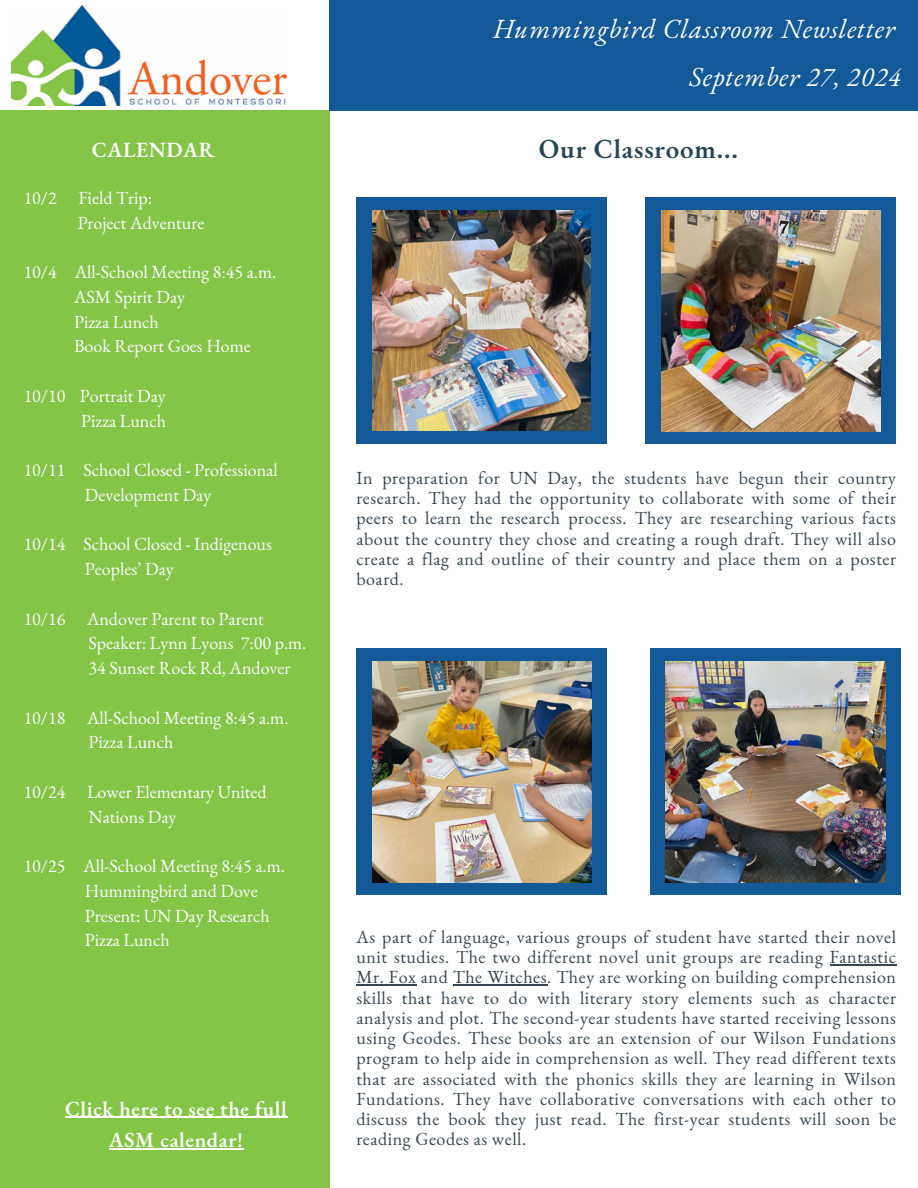
<style>
.page{position:relative;width:918px;height:1188px;background:#fff}
.page>*{position:absolute;margin:0;border:0;box-sizing:border-box;transform-origin:0 0}
.t1{font:italic 27px/48.3px "EB Garamond";letter-spacing:.03em;color:#fff;text-align:right}
.t2{font:600 27px "EB Garamond";letter-spacing:.03em;color:#264653}
.t3{font:600 21.15px "EB Garamond";letter-spacing:.03em;color:#fff}
.t4{font:600 21px/31.5px "EB Garamond";letter-spacing:.03em;color:#fff;text-align:center}
.t5{font:18px/20.2px "EB Garamond";letter-spacing:.03em;color:#36454f;text-align:justify}
.t6{font:18px "EB Garamond";color:#fff}
</style>
<div class="page">
<div style="left:0;top:111px;width:330px;height:1077px;background:#84c447"></div>
<img style="left:12px;top:5px;width:274px;height:100px">
<div style="left:330px;top:0;width:588px;height:111px;background:#135998"></div>
<div style="left:356px;top:198px;width:251px;height:246px;background:#135998"></div>
<img style="left:372px;top:210px;width:219px;height:221px">
<div style="left:645px;top:198px;width:251px;height:246px;background:#135998"></div>
<img style="left:661px;top:210px;width:220px;height:222px">
<div style="left:356px;top:649px;width:251px;height:246px;background:#135998"></div>
<div style="left:650px;top:649px;width:251px;height:246px;background:#135998"></div>
<img style="left:372px;top:661px;width:220px;height:222px">
<img style="left:666px;top:661px;width:219px;height:222px">
<hr style="left:65px;top:1117px;width:223px;height:1px;background:#fff">
<hr style="left:109px;top:1148px;width:135px;height:1px;background:#fff">
<hr style="left:830px;top:964px;width:67px;height:1px;background:#36454f">
<hr style="left:356px;top:984px;width:60px;height:2px;background:#36454f">
<hr style="left:453px;top:984px;width:94px;height:2px;background:#36454f">
<p class="t1" style="left:493px;top:4px;width:409px">Hummingbird Classroom Newsletter<br>September 27, 2024</p>
<h2 class="t3" style="left:92px;top:135px;width:124px">CALENDAR</h2>
<h3 class="t2" style="left:539px;top:131px;width:201px">Our Classroom...</h3>
<p class="t6" style="left:24px;top:186px;width:130px">10/2 Field Trip:</p>
<p class="t6" style="left:78px;top:211px;width:128px">Project Adventure</p>
<p class="t6" style="left:24px;top:260px;width:254px">10/4 All-School Meeting 8:45 a.m.</p>
<p class="t6" style="left:74px;top:285px;width:113px">ASM Spirit Day</p>
<p class="t6" style="left:74px;top:310px;width:86px">Pizza Lunch</p>
<p class="t6" style="left:74px;top:334px;width:178px">Book Report Goes Home</p>
<p class="t6" style="left:24px;top:384px;width:144px">10/10 Portrait Day</p>
<p class="t6" style="left:81px;top:409px;width:86px">Pizza Lunch</p>
<p class="t6" style="left:24px;top:458px;width:256px">10/11 School Closed - Professional</p>
<p class="t6" style="left:85px;top:483px;width:128px">Development Day</p>
<p class="t6" style="left:24px;top:532px;width:250px">10/14 School Closed - Indigenous</p>
<p class="t6" style="left:85px;top:557px;width:90px">Peoples’ Day</p>
<p class="t6" style="left:24px;top:607px;width:242px">10/16 Andover Parent to Parent</p>
<p class="t6" style="left:88px;top:631px;width:219px">Speaker: Lynn Lyons 7:00 p.m.</p>
<p class="t6" style="left:88px;top:656px;width:204px">34 Sunset Rock Rd, Andover</p>
<p class="t6" style="left:24px;top:706px;width:266px">10/18 All-School Meeting 8:45 a.m.</p>
<p class="t6" style="left:88px;top:730px;width:86px">Pizza Lunch</p>
<p class="t6" style="left:24px;top:780px;width:245px">10/24 Lower Elementary United</p>
<p class="t6" style="left:88px;top:805px;width:89px">Nations Day</p>
<p class="t6" style="left:24px;top:854px;width:263px">10/25 All-School Meeting 8:45 a.m.</p>
<p class="t6" style="left:85px;top:879px;width:174px">Hummingbird and Dove</p>
<h4 class="t6" style="left:85px;top:904px;width:186px">Present: UN Day Research</h4>
<h1 class="t6" style="left:85px;top:928px;width:86px">Pizza Lunch</h1>
<p class="t4" style="left:65px;top:1092px;width:223px">Click here to see the full<br>ASM calendar!</p>
<p class="t5" style="left:356px;top:467px;width:541px">In preparation for UN Day, the students have begun their country research. They had the opportunity to collaborate with some of their peers to learn the research process. They are researching various facts about the country they chose and creating a rough draft. They will also create a flag and outline of their country and place them on a poster board.</p>
<p class="t5" style="left:356px;top:926px;width:541px">As part of language, various groups of student have started their novel unit studies. The two different novel unit groups are reading Fantastic Mr. Fox and The Witches. They are working on building comprehension skills that have to do with literary story elements such as character analysis and plot. The second-year students have started receiving lessons using Geodes. These books are an extension of our Wilson Fundations program to help aide in comprehension as well. They read different texts that are associated with the phonics skills they are learning in Wilson Fundations. They have collaborative conversations with each other to discuss the book they just read. The first-year students will soon be reading Geodes as well.</p>
</div>
